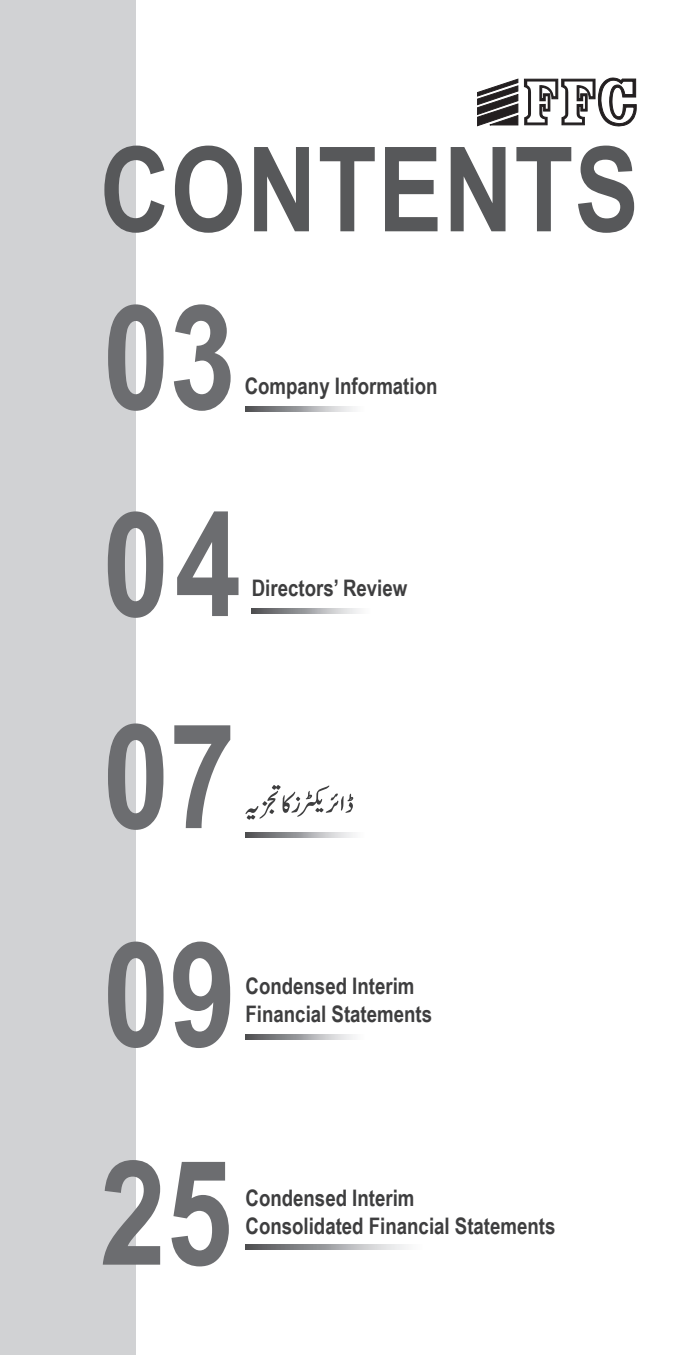
<style>
.page{position:relative;width:693px;height:1355px;background:#fff}
.page>*{position:absolute;margin:0;border:0;box-sizing:border-box;transform-origin:0 0}
.Heading{font:700 145.42px "Arial Narrow";color:#6c6d70}
.Heading-2{font:700 117.77px "Arial Narrow";letter-spacing:.01em;color:#57585a}
.t1{font:700 22.75px/27.3px "Arial Narrow";color:#3e3e3f}
</style>
<div class="page">
<svg style="left:524px;top:78px;width:112px;height:48px"></svg>
<svg style="left:477px;top:79px;width:41px;height:47px"></svg>
<div style="left:0;top:0;width:135px;height:1354px;background:#d1d2d4"></div>
<svg style="left:246px;top:785px;width:107px;height:34px"></svg>
<svg style="left:246px;top:832px;width:107px;height:5px"></svg>
<svg style="left:246px;top:407px;width:107px;height:5px"></svg>
<svg style="left:252px;top:608px;width:108px;height:5px"></svg>
<svg style="left:246px;top:1034px;width:107px;height:5px"></svg>
<svg style="left:246px;top:1244px;width:160px;height:5px"></svg>
<p class="Heading-2" style="left:100px;top:101px;width:541px">CONTENTS</p>
<p class="Heading" style="left:103px;top:248px;width:134px">03</p>
<p class="t1" style="left:245px;top:371px;width:194px">Company Information</p>
<p class="Heading" style="left:103px;top:455px;width:140px">04</p>
<p class="t1" style="left:252px;top:573px;width:157px">Directors’ Review</p>
<p class="Heading" style="left:103px;top:667px;width:134px">07</p>
<p class="Heading" style="left:103px;top:885px;width:134px">09</p>
<p class="t1" style="left:246px;top:971px;width:188px">Condensed Interim<br>Financial Statements</p>
<p class="Heading" style="left:100px;top:1103px;width:134px">25</p>
<p class="t1" style="left:246px;top:1183px;width:311px">Condensed Interim<br>Consolidated Financial Statements</p>
</div>
